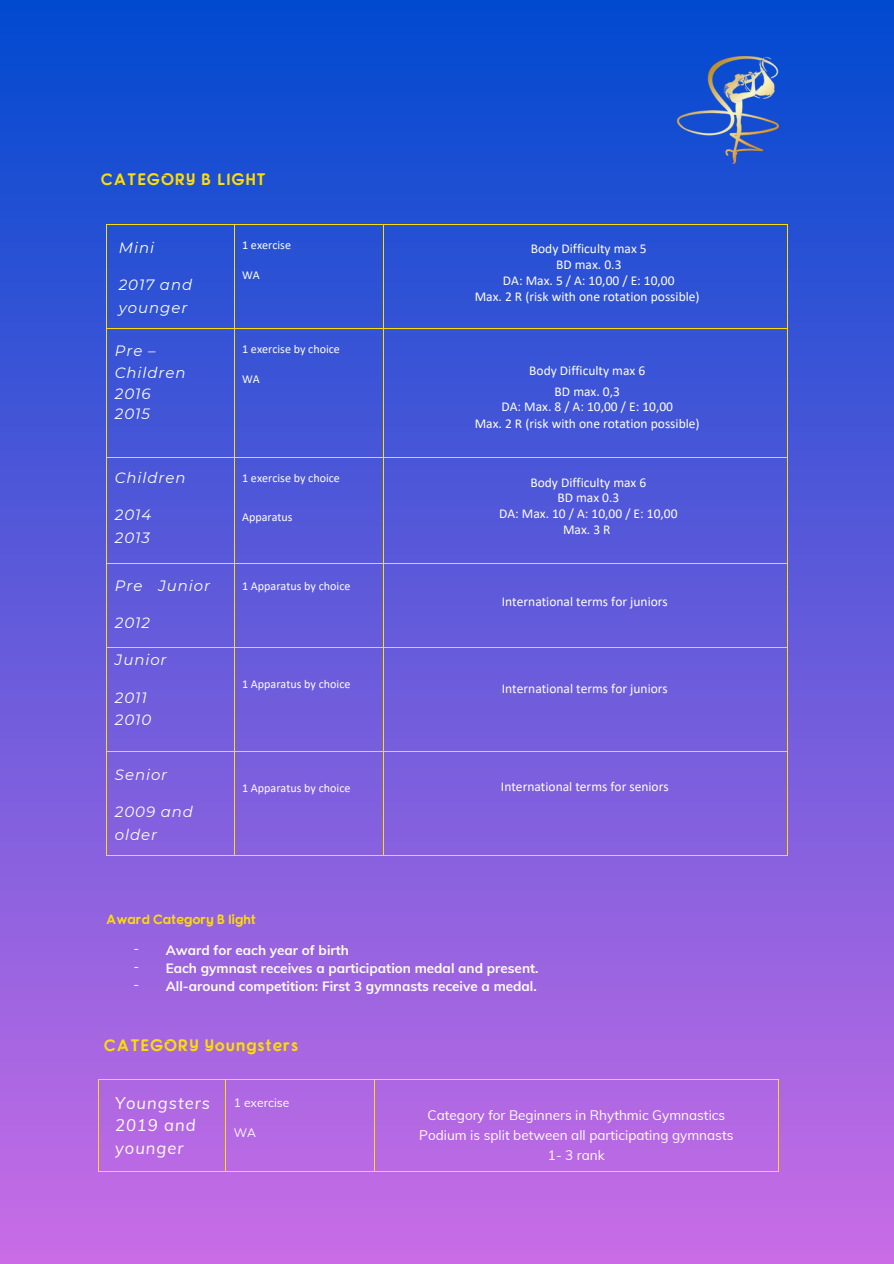
<style>
.page{position:relative;width:894px;height:1264px;background:#fff}
.page>*{position:absolute;margin:0;border:0;box-sizing:border-box;transform-origin:0 0}
.t1{font:16.5px "Fonarto";letter-spacing:.06em;color:#fedd00}
.t2{font:italic 16.5px/22.5px "Muli";letter-spacing:.06em;color:#fff}
.t3{font:italic 15px/22.5px "Montserrat";letter-spacing:.06em;color:#fff}
.t4{font:13.5px/15.8px "Calibri";color:#fff;text-align:center}
.t5{font:700 13.5px/18px "Muli";color:#fff}
.t6{font:13.5px/19.2px "Muli";color:#fff;text-align:center}
.t7{font:13.5px "Fonarto";color:#fedd00}
.t8{font:12px "Calibri";color:#fff}
.t9{font:12px "Muli";color:#fff}
</style>
<div class="page">
<div style="left:0;top:0;width:893px;height:1263px;background:linear-gradient(to bottom,#004ad0,#ca6ce6)"></div>
<hr style="left:99px;top:1079px;width:126px;height:1px;background:#fedd00">
<hr style="left:226px;top:1079px;width:148px;height:1px;background:#fedd00">
<hr style="left:375px;top:1079px;width:403px;height:1px;background:#fedd00">
<hr style="left:98px;top:1080px;width:1px;height:91px;background:#fedd00">
<hr style="left:99px;top:1171px;width:126px;height:1px;background:#fedd00">
<hr style="left:225px;top:1080px;width:1px;height:91px;background:#fedd00">
<hr style="left:226px;top:1171px;width:148px;height:1px;background:#fedd00">
<hr style="left:374px;top:1080px;width:1px;height:91px;background:#fedd00">
<hr style="left:375px;top:1171px;width:403px;height:1px;background:#fedd00">
<hr style="left:778px;top:1080px;width:1px;height:91px;background:#fedd00">
<hr style="left:107px;top:224px;width:126px;height:1px;background:#fedd00">
<hr style="left:234px;top:224px;width:148px;height:1px;background:#fedd00">
<hr style="left:383px;top:224px;width:403px;height:1px;background:#fedd00">
<hr style="left:106px;top:225px;width:1px;height:103px;background:#fedd00">
<hr style="left:233px;top:225px;width:1px;height:103px;background:#fedd00">
<hr style="left:382px;top:225px;width:1px;height:103px;background:#fedd00">
<hr style="left:786px;top:225px;width:1px;height:103px;background:#fedd00">
<hr style="left:107px;top:328px;width:126px;height:1px;background:#fedd00">
<hr style="left:234px;top:328px;width:148px;height:1px;background:#fedd00">
<hr style="left:383px;top:328px;width:403px;height:1px;background:#fedd00">
<hr style="left:106px;top:329px;width:1px;height:128px;background:#fedd00">
<hr style="left:233px;top:329px;width:1px;height:128px;background:#fedd00">
<hr style="left:382px;top:329px;width:1px;height:128px;background:#fedd00">
<hr style="left:786px;top:329px;width:1px;height:128px;background:#fedd00">
<hr style="left:107px;top:457px;width:126px;height:1px;background:#fedd00">
<hr style="left:234px;top:457px;width:148px;height:1px;background:#fedd00">
<hr style="left:383px;top:457px;width:403px;height:1px;background:#fedd00">
<hr style="left:106px;top:458px;width:1px;height:105px;background:#fedd00">
<hr style="left:233px;top:458px;width:1px;height:105px;background:#fedd00">
<hr style="left:382px;top:458px;width:1px;height:105px;background:#fedd00">
<hr style="left:786px;top:458px;width:1px;height:105px;background:#fedd00">
<hr style="left:107px;top:563px;width:126px;height:1px;background:#fedd00">
<hr style="left:234px;top:563px;width:148px;height:1px;background:#fedd00">
<hr style="left:383px;top:563px;width:403px;height:1px;background:#fedd00">
<hr style="left:106px;top:564px;width:1px;height:83px;background:#fedd00">
<hr style="left:233px;top:564px;width:1px;height:83px;background:#fedd00">
<hr style="left:382px;top:564px;width:1px;height:83px;background:#fedd00">
<hr style="left:786px;top:564px;width:1px;height:83px;background:#fedd00">
<hr style="left:107px;top:647px;width:126px;height:1px;background:#fedd00">
<hr style="left:234px;top:647px;width:148px;height:1px;background:#fedd00">
<hr style="left:383px;top:647px;width:403px;height:1px;background:#fedd00">
<hr style="left:106px;top:647px;width:1px;height:104px;background:#fedd00">
<hr style="left:233px;top:647px;width:1px;height:104px;background:#fedd00">
<hr style="left:382px;top:647px;width:1px;height:104px;background:#fedd00">
<hr style="left:786px;top:647px;width:1px;height:104px;background:#fedd00">
<hr style="left:107px;top:751px;width:126px;height:1px;background:#fedd00">
<hr style="left:234px;top:751px;width:148px;height:1px;background:#fedd00">
<hr style="left:383px;top:751px;width:403px;height:1px;background:#fedd00">
<hr style="left:106px;top:752px;width:1px;height:103px;background:#fedd00">
<hr style="left:107px;top:855px;width:126px;height:1px;background:#fedd00">
<hr style="left:233px;top:752px;width:1px;height:103px;background:#fedd00">
<hr style="left:234px;top:855px;width:148px;height:1px;background:#fedd00">
<hr style="left:382px;top:752px;width:1px;height:103px;background:#fedd00">
<hr style="left:383px;top:855px;width:403px;height:1px;background:#fedd00">
<hr style="left:786px;top:752px;width:1px;height:103px;background:#fedd00">
<img style="left:663px;top:49px;width:123px;height:122px">
<h1 class="t1" style="left:101px;top:169px;width:167px">CATEGORY B LIGHT</h1>
<h5 class="t3" style="left:119px;top:236px;width:37px">Mini</h5>
<h5 class="t3" style="left:119px;top:274px;width:75px">2017 and younger</h5>
<h2 class="t3" style="left:115px;top:339px;width:72px">Pre –<br>Children</h2>
<h2 class="t3" style="left:115px;top:383px;width:37px;line-height:20.2px">2016<br>2015</h2>
<h2 class="t3" style="left:115px;top:466px;width:72px">Children</h2>
<h2 class="t3" style="left:115px;top:503px;width:38px">2014<br>2013</h2>
<p class="t3" style="left:115px;top:574px;width:97px">Pre Junior</p>
<p class="t3" style="left:115px;top:611px;width:37px">2012</p>
<p class="t3" style="left:115px;top:648px;width:53px">Junior</p>
<p class="t3" style="left:115px;top:686px;width:38px">2011<br>2010</p>
<p class="t8" style="left:242px;top:239px;width:50px">1 exercise</p>
<p class="t8" style="left:242px;top:270px;width:19px">WA</p>
<p class="t8" style="left:242px;top:344px;width:99px">1 exercise by choice</p>
<p class="t8" style="left:242px;top:374px;width:19px">WA</p>
<h4 class="t8" style="left:242px;top:473px;width:99px">1 exercise by choice</h4>
<h4 class="t8" style="left:242px;top:511px;width:52px">Apparatus</h4>
<h4 class="t8" style="left:242px;top:581px;width:110px">1 Apparatus by choice</h4>
<h4 class="t8" style="left:242px;top:679px;width:110px">1 Apparatus by choice</h4>
<p class="t4" style="left:474px;top:242px;width:226px">Body Difficulty max 5<br>BD max. 0.3<br>DA: Max. 5 / A: 10,00 / E: 10,00<br>Max. 2 R (risk with one rotation possible)</p>
<p class="t4" style="left:529px;top:362px;width:117px;line-height:20.2px">Body Difficulty max 6<br>BD max. 0,3</p>
<p class="t4" style="left:474px;top:399px;width:226px;line-height:16.8px">DA: Max. 8 / A: 10,00 / E: 10,00<br>Max. 2 R (risk with one rotation possible)</p>
<h3 class="t4" style="left:499px;top:475px;width:180px">Body Difficulty max 6<br>BD max 0.3<br>DA: Max. 10 / A: 10,00 / E: 10,00<br>Max. 3 R</h3>
<h2 class="t4" style="left:501px;top:594px;width:167px">International terms for juniors</h2>
<p class="t4" style="left:501px;top:682px;width:167px">International terms for juniors</p>
<p class="t3" style="left:115px;top:763px;width:54px">Senior</p>
<p class="t3" style="left:115px;top:800px;width:80px">2009 and older</p>
<h4 class="t8" style="left:242px;top:783px;width:110px">1 Apparatus by choice</h4>
<p class="t4" style="left:501px;top:779px;width:169px">International terms for seniors</p>
<h2 class="t7" style="left:106px;top:911px;width:151px">Award Category B light</h2>
<p class="t6" style="left:133px;top:938px;width:7px">-</p>
<p class="t6" style="left:133px;top:956px;width:7px">-</p>
<h5 class="t6" style="left:133px;top:974px;width:7px">-</h5>
<p class="t5" style="left:166px;top:940px;width:374px">Award for each year of birth<br>Each gymnast receives a participation medal and present.<br>All-around competition: First 3 gymnasts receive a medal.</p>
<p class="t1" style="left:104px;top:1035px;width:196px">CATEGORY Youngsters</p>
<h4 class="t2" style="left:115px;top:1091px;width:96px">Youngsters<br>2019 and younger</h4>
<p class="t9" style="left:233px;top:1095px;width:57px">1 exercise</p>
<h2 class="t9" style="left:233px;top:1124px;width:24px">WA</h2>
<p class="t6" style="left:419px;top:1105px;width:315px">Category for Beginners in Rhythmic Gymnastics<br>Podium is split between all participating gymnasts</p>
<h5 class="t6" style="left:547px;top:1144px;width:58px">1- 3 rank</h5>
</div>
